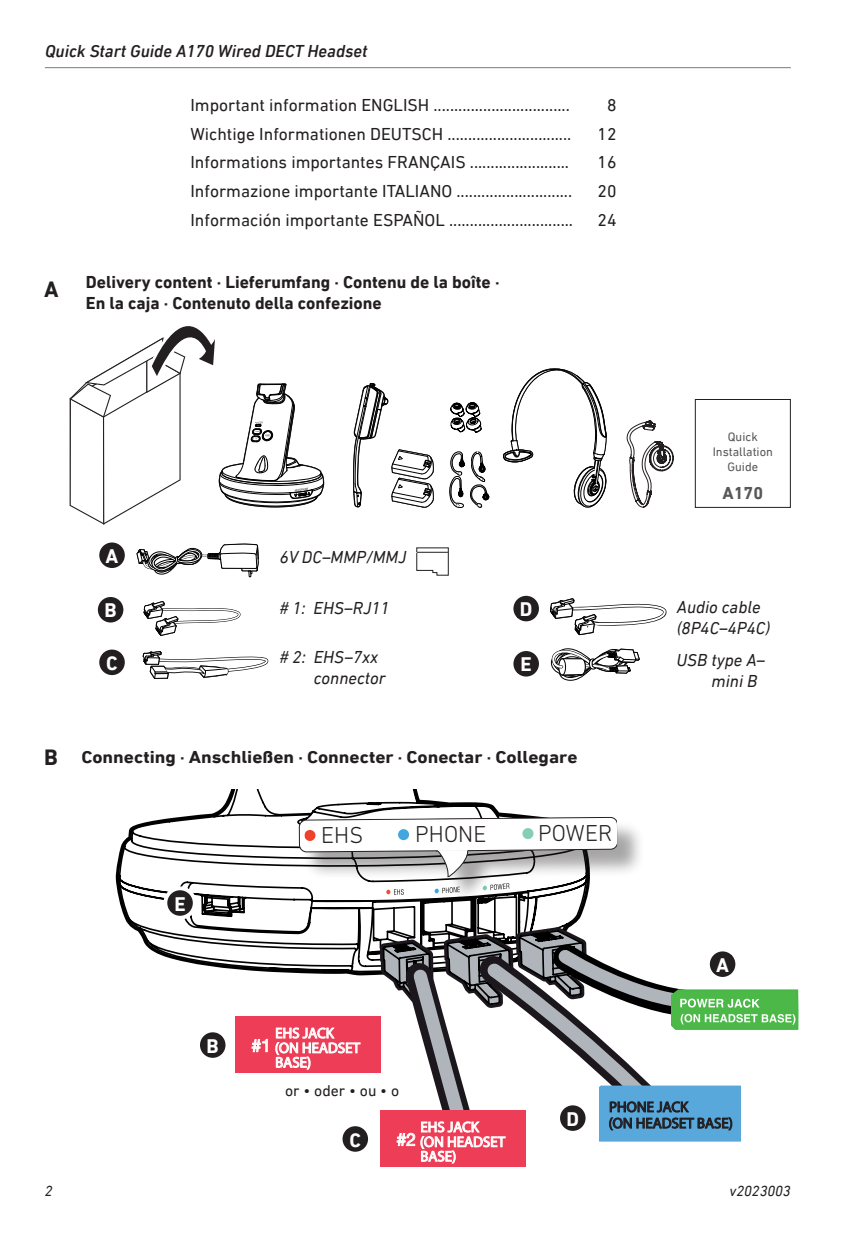
<style>
.page{position:relative;width:851px;height:1241px;background:#fff}
.page>*{position:absolute;margin:0;border:0;box-sizing:border-box;transform-origin:0 0}
.t1{font:300 23.25px "DIN Next LT Pro";letter-spacing:-.01em;color:#231f20}
.t2{font:700 22.5px "DIN Next LT Pro";color:#231f20}
.t3{font:700 20px "DIN Next LT Pro";color:#fff}
.Ü1{font:17.5px "DIN Next LT Pro";color:#231f20}
.t4{font:700 17.5px/21px "DIN Next LT Pro";color:#231f20}
.t5{font:italic 17.5px/21px "DIN Next LT Pro";color:#231f20}
.t6{font:700 17.5px "DIN Next LT Pro";color:#231f20;scale:1.1 1}
.t7{font:italic 500 17.5px "DIN Next LT Pro";color:#231f20}
.t8{font:700 17.5px "DIN Next LT Pro";color:#57585a}
.t9{font:15.75px "DIN Next LT Pro";color:#231f20}
.t10{font:italic 15px "DIN Next LT Pro";color:#231f20}
.t11{font:14.75px "Myriad Pro";color:#fff}
.t12{font:14.75px/16.2px "Myriad Pro";color:#231f20}
.t13{font:12.5px/15px "DIN Next LT Pro";color:#57585a;text-align:center}
.s1{font-family:"Helvetica Neue LT Std";font-size:17.25px}
</style>
<div class="page">
<hr style="left:45px;top:67px;width:745px;height:1px;background:#717d83">
<svg style="left:118px;top:789px;width:420px;height:284px"></svg>
<div style="left:302px;top:819px;width:343px;height:84px;background:#231f20;opacity:.4"></div>
<svg style="left:299px;top:816px;width:318px;height:78px"></svg>
<div style="left:304px;top:829px;width:11px;height:11px;background:#ef422b;border-radius:50%"></div>
<div style="left:398px;top:829px;width:11px;height:11px;background:#44a6dc;border-radius:50%"></div>
<div style="left:522px;top:827px;width:11px;height:12px;background:#85cdb8;border-radius:50%"></div>
<div style="left:694px;top:399px;width:96px;height:108px;border:1px solid #231f20"></div>
<svg style="left:450px;top:402px;width:31px;height:30px"></svg>
<svg style="left:470px;top:451px;width:19px;height:56px"></svg>
<svg style="left:449px;top:451px;width:15px;height:56px"></svg>
<svg style="left:353px;top:383px;width:81px;height:125px"></svg>
<svg style="left:503px;top:368px;width:103px;height:139px"></svg>
<svg style="left:626px;top:420px;width:47px;height:87px"></svg>
<svg style="left:69px;top:326px;width:255px;height:198px"></svg>
<svg style="left:550px;top:648px;width:89px;height:33px"></svg>
<div style="left:513px;top:651px;width:26px;height:25px;background:#231f20;border-radius:50%"></div>
<svg style="left:550px;top:598px;width:117px;height:37px"></svg>
<svg style="left:513px;top:595px;width:26px;height:26px"></svg>
<div style="left:517px;top:599px;width:18px;height:18px;background:#231f20"></div>
<svg style="left:143px;top:601px;width:98px;height:34px"></svg>
<div style="left:98px;top:597px;width:25px;height:25px;background:#231f20;border-radius:50%"></div>
<svg style="left:142px;top:651px;width:127px;height:28px"></svg>
<svg style="left:99px;top:649px;width:26px;height:26px"></svg>
<div style="left:103px;top:653px;width:18px;height:18px;background:#231f20"></div>
<svg style="left:137px;top:543px;width:122px;height:34px"></svg>
<svg style="left:99px;top:542px;width:26px;height:26px"></svg>
<div style="left:103px;top:546px;width:18px;height:18px;background:#231f20"></div>
<svg style="left:416px;top:547px;width:33px;height:28px"></svg>
<hr style="left:416px;top:551px;width:32px;height:1px;background:#231f20">
<div style="left:235px;top:1016px;width:145px;height:56px;background:#ee3d56"></div>
<svg style="left:251px;top:1038px;width:17px;height:14px"></svg>
<div style="left:380px;top:1110px;width:145px;height:56px;background:#ee3d56"></div>
<svg style="left:275px;top:926px;width:523px;height:237px"></svg>
<div style="left:200px;top:1032px;width:25px;height:25px;background:#231f20;border-radius:50%"></div>
<svg style="left:342px;top:1125px;width:26px;height:26px"></svg>
<div style="left:346px;top:1129px;width:18px;height:18px;background:#231f20"></div>
<div style="left:560px;top:1105px;width:25px;height:25px;background:#231f20;border-radius:50%"></div>
<svg style="left:709px;top:951px;width:26px;height:25px"></svg>
<div style="left:713px;top:955px;width:18px;height:17px;background:#231f20"></div>
<div style="left:163px;top:886px;width:34px;height:33px;background:#fff;border-radius:50%"></div>
<div style="left:167px;top:890px;width:26px;height:25px;background:#231f20;border-radius:50%"></div>
<p class="t7" style="left:45px;top:41px;width:324px">Quick Start Guide A170 Wired DECT Headset</p>
<p class="Ü1" style="left:190px;top:95px;width:381px">Important information ENGLISH .................................</p>
<p class="Ü1" style="left:607px;top:95px;width:11px">8</p>
<p class="Ü1" style="left:190px;top:124px;width:382px">Wichtige Informationen DEUTSCH ..............................</p>
<p class="Ü1" style="left:597px;top:124px;width:20px">12</p>
<p class="Ü1" style="left:190px;top:152px;width:380px">Informations importantes FRANÇAIS ........................</p>
<p class="Ü1" style="left:597px;top:152px;width:20px">16</p>
<p class="Ü1" style="left:190px;top:181px;width:383px">Informazione importante ITALIANO ............................</p>
<p class="Ü1" style="left:597px;top:181px;width:20px">20</p>
<p class="Ü1" style="left:190px;top:210px;width:384px">Información importante ESPAÑOL ..............................</p>
<p class="Ü1" style="left:597px;top:210px;width:20px">24</p>
<p class="t2" style="left:44px;top:276px;width:16px">A</p>
<p class="t4" style="left:86px;top:271px;width:415px">Delivery content · Lieferumfang · Contenu de la boîte ·<br>En la caja · Contenuto della confezione</p>
<p class="t3" style="left:106px;top:544px;width:14px">A</p>
<p class="t5" style="left:280px;top:546px;width:128px">6V DC–MMP/MMJ</p>
<p class="t3" style="left:104px;top:598px;width:14px">B</p>
<p class="t5" style="left:280px;top:597px;width:111px"># 1: EHS–RJ11</p>
<p class="t3" style="left:520px;top:597px;width:14px">D</p>
<p class="t5" style="left:314px;top:646px;width:73px;text-indent:-34px"># 2: EHS–7xx connector</p>
<p class="t3" style="left:106px;top:651px;width:13px">C</p>
<p class="t3" style="left:520px;top:652px;width:13px">E</p>
<p class="t2" style="left:44px;top:744px;width:15px">B</p>
<p class="t6" style="left:81px;top:746px;width:452px">Connecting · Anschließen · Connecter · Conectar · Collegare</p>
<p class="t3" style="left:174px;top:891px;width:13px">E</p>
<p class="t1" style="left:321px;top:821px;width:44px">EHS</p>
<p class="t1" style="left:415px;top:820px;width:73px">PHONE</p>
<p class="t1" style="left:538px;top:819px;width:76px">POWER</p>
<p class="t3" style="left:206px;top:1033px;width:14px">B</p>
<p class="t11" style="left:275px;top:1023px;width:60px">EHS JACK</p>
<p class="t11" style="left:251px;top:1038px;width:110px"><span class="s1">#1</span> (ON HEADSET</p>
<p class="t11" style="left:275px;top:1053px;width:37px">BASE)</p>
<p class="t9" style="left:285px;top:1080px;width:116px">or • oder • ou • o</p>
<p class="t13" style="left:712px;top:429px;width:62px">Quick<br>Installation<br>Guide</p>
<p class="t8" style="left:722px;top:482px;width:42px">A170</p>
<p class="t5" style="left:676px;top:595px;width:95px">Audio cable (8P4C–4P4C)</p>
<p class="t5" style="left:711px;top:648px;width:55px;text-indent:-35px">USB type A– mini B</p>
<p class="t3" style="left:716px;top:953px;width:14px">A</p>
<p class="t3" style="left:349px;top:1127px;width:13px">C</p>
<p class="t11" style="left:420px;top:1117px;width:60px">EHS JACK</p>
<p class="t11" style="left:396px;top:1132px;width:110px"><span class="s1">#2</span> (ON HEADSET</p>
<p class="t11" style="left:420px;top:1146px;width:37px">BASE)</p>
<p class="t3" style="left:566px;top:1106px;width:14px">D</p>
<p class="t12" style="left:608px;top:1098px;width:126px">PHONE JACK<br>(ON HEADSET BASE)</p>
<p class="t10" style="left:45px;top:1181px;width:9px">2</p>
<p class="t10" style="left:729px;top:1181px;width:63px">v2023003</p>
</div>
